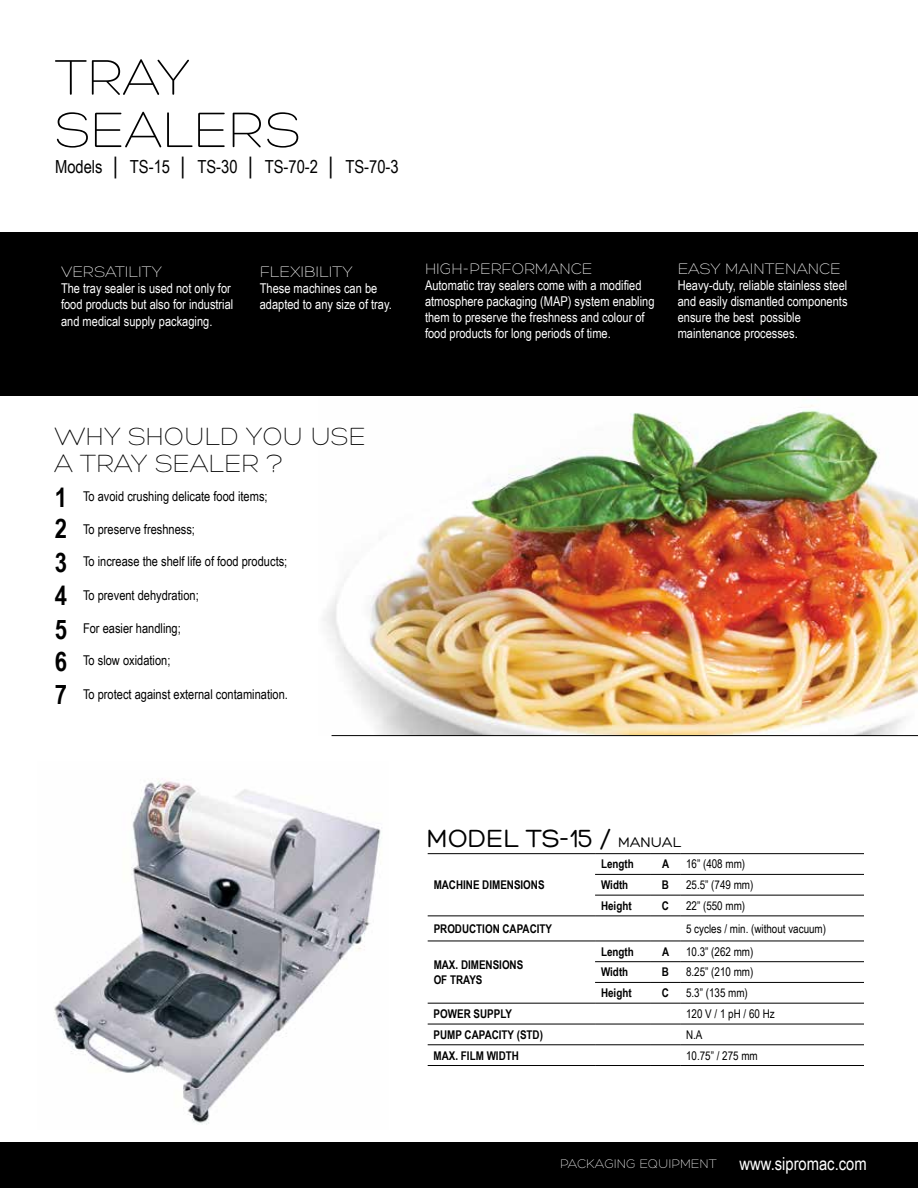
<style>
.page{position:relative;width:918px;height:1188px;background:#fff}
.page>*{position:absolute;margin:0;border:0;box-sizing:border-box;transform-origin:0 0}
.t1{font:300 54px/52.5px "Hero";color:#000}
.t2{font:300 27px/27px "Hero";color:#000}
.t3{font:27px "Hero";color:#000}
.t4{font:700 27px/33.5px "Arial Narrow";color:#000}
.t5{font:18px "Arial Narrow";color:#000}
.t6{font:18px "Arial Narrow";color:#fff}
.t7{font:300 16.5px "Hero";color:#fff}
.t8{font:13.5px/16.2px "Arial Narrow";color:#fff}
.t9{font:13.5px "Arial Narrow";color:#000}
.t10{font:300 13.5px "Hero";color:#fff}
.t11{font:700 12px/14.4px "Arial Narrow";color:#000}
.t12{font:12px "Arial Narrow";color:#000}
.s1{font-size:15px}
</style>
<div class="page">
<div style="left:0;top:1142px;width:918px;height:46px;background:#000"></div>
<img style="left:323px;top:405px;width:595px;height:331px">
<hr style="left:428px;top:853px;width:167px;height:1px;background:#000">
<hr style="left:595px;top:853px;width:56px;height:1px;background:#000">
<svg style="left:651px;top:853px;width:29px;height:1px"></svg>
<hr style="left:680px;top:853px;width:184px;height:1px;background:#000">
<hr style="left:595px;top:895px;width:56px;height:1px;background:#000">
<svg style="left:651px;top:895px;width:29px;height:1px"></svg>
<hr style="left:680px;top:895px;width:184px;height:1px;background:#000">
<hr style="left:428px;top:1045px;width:167px;height:1px;background:#000">
<hr style="left:595px;top:1045px;width:56px;height:1px;background:#000">
<svg style="left:651px;top:1045px;width:29px;height:1px"></svg>
<hr style="left:680px;top:1045px;width:184px;height:1px;background:#000">
<hr style="left:428px;top:1065px;width:167px;height:1px;background:#000">
<hr style="left:595px;top:1065px;width:56px;height:1px;background:#000">
<svg style="left:651px;top:1065px;width:29px;height:1px"></svg>
<hr style="left:680px;top:1065px;width:184px;height:1px;background:#000">
<hr style="left:428px;top:941px;width:167px;height:1px;background:#000">
<hr style="left:595px;top:941px;width:56px;height:1px;background:#000">
<svg style="left:651px;top:941px;width:29px;height:1px"></svg>
<hr style="left:680px;top:941px;width:184px;height:1px;background:#000">
<hr style="left:595px;top:961px;width:56px;height:1px;background:#000">
<svg style="left:651px;top:961px;width:29px;height:1px"></svg>
<hr style="left:680px;top:961px;width:184px;height:1px;background:#000">
<hr style="left:595px;top:982px;width:56px;height:1px;background:#000">
<svg style="left:651px;top:982px;width:29px;height:1px"></svg>
<hr style="left:680px;top:982px;width:184px;height:1px;background:#000">
<hr style="left:428px;top:1003px;width:167px;height:1px;background:#000">
<hr style="left:595px;top:1003px;width:56px;height:1px;background:#000">
<svg style="left:651px;top:1003px;width:29px;height:1px"></svg>
<hr style="left:680px;top:1003px;width:184px;height:1px;background:#000">
<hr style="left:428px;top:1024px;width:167px;height:1px;background:#000">
<hr style="left:595px;top:1024px;width:56px;height:1px;background:#000">
<svg style="left:651px;top:1024px;width:29px;height:1px"></svg>
<hr style="left:680px;top:1024px;width:184px;height:1px;background:#000">
<hr style="left:595px;top:874px;width:56px;height:1px;background:#000">
<svg style="left:651px;top:874px;width:29px;height:1px"></svg>
<hr style="left:680px;top:874px;width:184px;height:1px;background:#000">
<hr style="left:595px;top:916px;width:56px;height:1px;background:#000">
<svg style="left:651px;top:916px;width:29px;height:1px"></svg>
<hr style="left:680px;top:916px;width:184px;height:1px;background:#000">
<hr style="left:428px;top:916px;width:167px;height:1px;background:#000">
<img style="left:54px;top:778px;width:327px;height:347px">
<div style="left:0;top:232px;width:918px;height:164px;background:#000"></div>
<hr style="left:332px;top:735px;width:586px;height:1px;background:#000">
<h1 class="t1" style="left:55px;top:52px;width:243px">TRAY<br>SEALERS</h1>
<h3 class="t5" style="left:55px;top:153px;width:345px">Models │ TS-15 │ TS-30 │ TS-70-2 │ TS-70-3</h3>
<p class="t7" style="left:61px;top:263px;width:53px">VERSATILIT</p>
<p class="t7" style="left:152px;top:263px;width:12px">Y</p>
<p class="t8" style="left:61px;top:280px;width:174px">The tray sealer is used not only for food products but also for industrial and medical supply packaging.</p>
<p class="t7" style="left:260px;top:263px;width:49px">FLEXIBILIT</p>
<p class="t7" style="left:343px;top:263px;width:12px">Y</p>
<p class="t8" style="left:260px;top:280px;width:134px">These machines can be adapted to any size of tray.</p>
<p class="t7" style="left:425px;top:260px;width:57px">HIGH-PERFORMA</p>
<p class="t7" style="left:560px;top:260px;width:23px">NCE</p>
<p class="t8" style="left:425px;top:276px;width:231px">Automatic tray sealers come with a modified atmosphere packaging (MAP) system enabling them to preserve the freshness and colour of food products for long periods of time.</p>
<p class="t7" style="left:678px;top:260px;width:153px">EASY MAI NTE NANCE</p>
<p class="t8" style="left:678px;top:276px;width:171px">Heavy-duty, reliable stainless steel and easily dismantled components ensure the best possible maintenance processes.</p>
<h2 class="t2" style="left:54px;top:423px;width:309px">WHY SHOULD YOU USE<br>ATRAY SEALER</h2>
<h2 class="t2" style="left:266px;top:450px;width:18px">?</h2>
<h2 class="t4" style="left:55px;top:480px;width:14px;line-height:31.3px">1<br>2</h2>
<h2 class="t4" style="left:55px;top:545px;width:14px;text-align:justify">3<br>4<br>5</h2>
<h2 class="t4" style="left:55px;top:644px;width:14px;line-height:33px">6<br>7</h2>
<p class="t9" style="left:83px;top:487px;width:186px">To avoid crushing delicate food items;</p>
<p class="t9" style="left:83px;top:519px;width:113px">To preserve freshness;</p>
<p class="t9" style="left:83px;top:551px;width:206px">To increase the shelf life of food products;</p>
<p class="t9" style="left:83px;top:586px;width:117px">To prevent dehydration;</p>
<p class="t9" style="left:83px;top:618px;width:99px">For easier handling;</p>
<p class="t9" style="left:83px;top:650px;width:89px">To slow oxidation;</p>
<p class="t9" style="left:83px;top:685px;width:206px">To protect against external contamination.</p>
<h2 class="t3" style="left:427px;top:824px;width:256px">MODEL TS-15 / <span class="s1">MANUAL</span></h2>
<p class="t11" style="left:434px;top:877px;width:16px">MACHINE</p>
<p class="t11" style="left:482px;top:877px;width:8px">DIMENSIONS</p>
<p class="t11" style="left:601px;top:856px;width:34px">LENGTH</p>
<p class="t11" style="left:662px;top:856px;width:9px">A</p>
<p class="t12" style="left:686px;top:855px;width:61px">16” (408 mm)</p>
<p class="t11" style="left:601px;top:877px;width:29px">WIDTH</p>
<p class="t11" style="left:662px;top:877px;width:9px">B</p>
<p class="t12" style="left:686px;top:876px;width:69px">25.5” (749 mm)</p>
<p class="t11" style="left:601px;top:898px;width:32px">HEIGHT</p>
<p class="t11" style="left:662px;top:898px;width:9px">C</p>
<p class="t12" style="left:686px;top:897px;width:61px">22” (550 mm)</p>
<p class="t11" style="left:434px;top:921px;width:15px">PRODUCTION</p>
<p class="t11" style="left:503px;top:921px;width:8px">CAPACITY</p>
<p class="t12" style="left:686px;top:920px;width:141px">5 cycles / min. (without vacuum)</p>
<p class="t11" style="left:434px;top:957px;width:91px">MAX. DIMENSIONS<br>OF TRAYS</p>
<p class="t11" style="left:601px;top:944px;width:34px">LENGTH</p>
<p class="t11" style="left:662px;top:944px;width:9px">A</p>
<p class="t12" style="left:686px;top:943px;width:69px">10.3” (262 mm)</p>
<p class="t11" style="left:601px;top:964px;width:29px">WIDTH</p>
<p class="t11" style="left:662px;top:964px;width:9px">B</p>
<p class="t12" style="left:686px;top:963px;width:69px">8.25” (210 mm)</p>
<p class="t11" style="left:601px;top:985px;width:32px">HEIGHT</p>
<p class="t11" style="left:662px;top:985px;width:9px">C</p>
<p class="t12" style="left:686px;top:984px;width:63px">5.3” (135 mm)</p>
<p class="t11" style="left:434px;top:1006px;width:9px">POWER</p>
<p class="t11" style="left:474px;top:1006px;width:8px">SUPPLY</p>
<p class="t12" style="left:686px;top:1005px;width:90px">120 V / 1 pH / 60 Hz</p>
<p class="t11" style="left:434px;top:1027px;width:15px">PUMP</p>
<p class="t11" style="left:465px;top:1027px;width:8px">CAPACITY</p>
<p class="t11" style="left:517px;top:1027px;width:28px">(STD)</p>
<p class="t12" style="left:686px;top:1026px;width:18px">N.A</p>
<p class="t11" style="left:434px;top:1048px;width:61px">MAX. FILM WIDTH</p>
<p class="t12" style="left:686px;top:1046px;width:73px">10.75” / 275 mm</p>
<p class="t10" style="left:560px;top:1157px;width:158px">PACKAGING EQUIPMENT</p>
<h3 class="t6" style="left:740px;top:1151px;width:129px">www.sipromac.com</h3>
</div>
